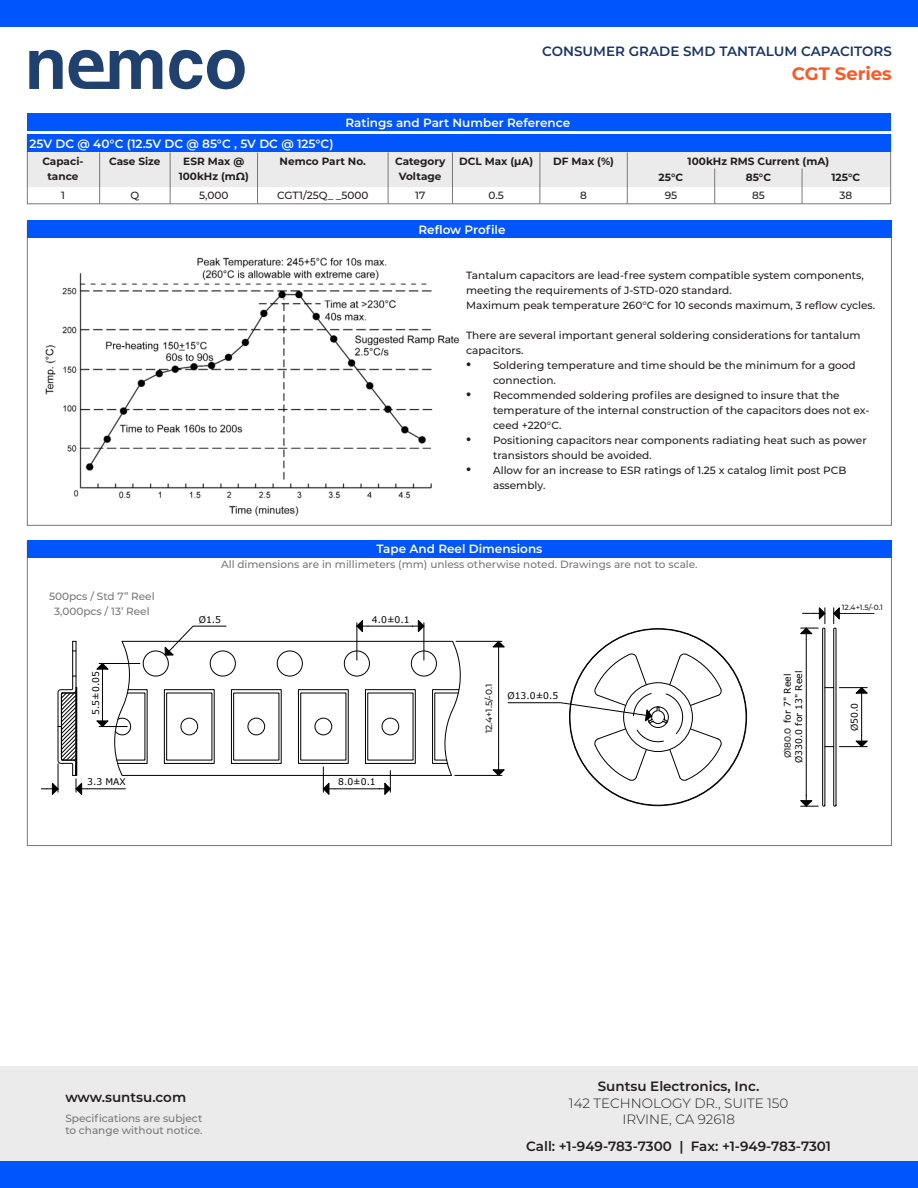
<style>
.page{position:relative;width:918px;height:1188px;background:#fff}
.page>*{position:absolute;margin:0;border:0;box-sizing:border-box;transform-origin:0 0}
.t1{font:700 18px "Montserrat";color:#ff5722}
.t2{font:600 13.5px "Montserrat";color:#231f20}
.t3{font:300 13.5px/16.2px "Montserrat";color:#231f20;text-align:center}
.t4{font:600 13.5px "Montserrat";color:#1a3564}
.t5{font:600 12px "Montserrat";color:#fff}
.t6{font:500 10.5px/15px "Montserrat";color:#231f20}
.t7{font:500 10.5px/12.6px "Montserrat";color:#787878}
.t8{font:700 10.5px/15px "Montserrat";color:#231f20;text-align:center}
.t9{font:9.15px/11.4px "Verdana";color:#000;text-align:center}
.t10{font:500 9px "Montserrat";color:#231f20}
.t11{font:500 7.5px "Montserrat";color:#231f20}
.s1{font-family:"Myriad Pro";font-weight:400;font-size:18px}
</style>
<div class="page">
<div style="left:0;top:1066px;width:918px;height:122px;background:#ebebeb"></div>
<svg style="left:29px;top:50px;width:133px;height:39px"></svg>
<svg style="left:169px;top:50px;width:76px;height:40px"></svg>
<div style="left:0;top:0;width:918px;height:27px;background:#0055fd"></div>
<div style="left:0;top:1161px;width:918px;height:27px;background:#0055fd"></div>
<div style="left:27px;top:113px;width:864px;height:18px;background:#0055fd"></div>
<div style="left:27px;top:152px;width:864px;height:35px;background:#ebebeb"></div>
<div style="left:27px;top:135px;width:864px;height:69px;border:1px solid #787878"></div>
<div style="left:27px;top:135px;width:864px;height:17px;background:#0055fd"></div>
<hr style="left:99px;top:152px;width:1px;height:52px;background:#787878">
<hr style="left:170px;top:152px;width:1px;height:52px;background:#787878">
<hr style="left:257px;top:152px;width:1px;height:52px;background:#787878">
<hr style="left:388px;top:152px;width:1px;height:52px;background:#787878">
<hr style="left:452px;top:152px;width:1px;height:52px;background:#787878">
<hr style="left:540px;top:152px;width:1px;height:52px;background:#787878">
<hr style="left:627px;top:152px;width:1px;height:52px;background:#787878">
<hr style="left:714px;top:169px;width:1px;height:35px;background:#787878">
<hr style="left:802px;top:169px;width:1px;height:35px;background:#787878">
<div style="left:27px;top:220px;width:865px;height:18px;background:#0055fd"></div>
<div style="left:27px;top:540px;width:865px;height:18px;background:#0055fd"></div>
<svg style="left:117px;top:641px;width:315px;height:135px"></svg>
<hr style="left:122px;top:641px;width:331px;height:1px;background:#000">
<hr style="left:456px;top:641px;width:46px;height:1px;background:#000">
<hr style="left:455px;top:775px;width:47px;height:1px;background:#000">
<svg style="left:492px;top:641px;width:230px;height:140px"></svg>
<div style="left:210px;top:651px;width:26px;height:25px;border:1px solid #000;border-radius:50%"></div>
<div style="left:277px;top:651px;width:26px;height:25px;border:1px solid #000;border-radius:50%"></div>
<div style="left:344px;top:651px;width:26px;height:25px;border:1px solid #000;border-radius:50%"></div>
<div style="left:411px;top:651px;width:26px;height:25px;border:1px solid #000;border-radius:50%"></div>
<div style="left:248px;top:718px;width:17px;height:17px;border:1px solid #000;border-radius:50%"></div>
<div style="left:382px;top:718px;width:17px;height:17px;border:1px solid #000;border-radius:50%"></div>
<div style="left:233px;top:693px;width:46px;height:67px;border:1px solid #000"></div>
<div style="left:231px;top:689px;width:50px;height:75px;border:1px solid #000"></div>
<hr style="left:335px;top:789px;width:44px;height:1px;background:#000">
<svg style="left:323px;top:767px;width:12px;height:28px"></svg>
<svg style="left:379px;top:771px;width:12px;height:24px"></svg>
<svg style="left:165px;top:626px;width:62px;height:30px"></svg>
<hr style="left:87px;top:789px;width:38px;height:1px;background:#000">
<div style="left:181px;top:718px;width:17px;height:17px;border:1px solid #000;border-radius:50%"></div>
<div style="left:315px;top:718px;width:17px;height:17px;border:1px solid #000;border-radius:50%"></div>
<div style="left:365px;top:689px;width:50px;height:75px;border:1px solid #000"></div>
<div style="left:166px;top:693px;width:46px;height:67px;border:1px solid #000"></div>
<div style="left:164px;top:689px;width:50px;height:75px;border:1px solid #000"></div>
<div style="left:298px;top:689px;width:50px;height:75px;border:1px solid #000"></div>
<svg style="left:432px;top:641px;width:30px;height:135px"></svg>
<hr style="left:357px;top:623px;width:1px;height:37px;background:#000">
<hr style="left:424px;top:623px;width:1px;height:37px;background:#000">
<hr style="left:368px;top:626px;width:45px;height:1px;background:#000">
<svg style="left:356px;top:620px;width:12px;height:13px"></svg>
<svg style="left:413px;top:620px;width:11px;height:13px"></svg>
<svg style="left:41px;top:641px;width:46px;height:154px"></svg>
<div style="left:61px;top:693px;width:15px;height:67px;border:1px solid #000"></div>
<div style="left:76px;top:687px;width:1px;height:89px;border:1px solid #000"></div>
<svg style="left:800px;top:607px;width:74px;height:200px"></svg>
<hr style="left:99px;top:663px;width:41px;height:1px;background:#000">
<hr style="left:102px;top:675px;width:1px;height:40px;background:#000">
<svg style="left:96px;top:663px;width:13px;height:12px"></svg>
<svg style="left:96px;top:689px;width:52px;height:75px"></svg>
<img style="left:492px;top:671px;width:5px;height:84px">
<img style="left:842px;top:607px;width:32px;height:5px">
<img style="left:45px;top:257px;width:415px;height:260px">
<p class="t4" style="left:542px;top:42px;width:351px">CONSUMER GRADE SMD TANTALUM CAPACITORS</p>
<p class="t5" style="left:345px;top:114px;width:226px">Ratings and Part Number Reference</p>
<h1 class="t1" style="left:792px;top:60px;width:101px">CGT Series</h1>
<p class="t5" style="left:30px;top:136px;width:305px">25V DC @ 40°C (12.5V DC @ 85°C , 5V DC @ 125°C)</p>
<p class="t8" style="left:109px;top:153px;width:53px">Case Size</p>
<p class="t6" style="left:130px;top:187px;width:10px">Q</p>
<p class="t8" style="left:42px;top:153px;width:43px">Capaci&shy;tance</p>
<p class="t6" style="left:61px;top:187px;width:5px">1</p>
<p class="t8" style="left:179px;top:153px;width:72px">ESR Max @<br>100kHz (mΩ)</p>
<p class="t8" style="left:280px;top:153px;width:88px">Nemco Part No.</p>
<p class="t6" style="left:277px;top:187px;width:93px">CGT1/25Q_ _5000</p>
<p class="t6" style="left:199px;top:187px;width:31px">5,000</p>
<p class="t8" style="left:395px;top:153px;width:52px">Category</p>
<p class="t8" style="left:399px;top:168px;width:44px">Voltage</p>
<p class="t6" style="left:415px;top:187px;width:12px">17</p>
<p class="t8" style="left:459px;top:153px;width:76px">DCL Max (µA)</p>
<p class="t8" style="left:553px;top:153px;width:62px">DF Max (%)</p>
<p class="t8" style="left:688px;top:153px;width:143px">100kHz RMS Current (mA)</p>
<p class="t8" style="left:659px;top:169px;width:26px">25°C</p>
<p class="t8" style="left:746px;top:169px;width:27px">85°C</p>
<p class="t8" style="left:832px;top:169px;width:30px">125°C</p>
<p class="t6" style="left:489px;top:187px;width:17px">0.5</p>
<p class="t6" style="left:665px;top:187px;width:14px">95</p>
<p class="t6" style="left:752px;top:187px;width:14px">85</p>
<p class="t6" style="left:839px;top:187px;width:14px">38</p>
<p class="t6" style="left:580px;top:187px;width:8px">8</p>
<p class="t5" style="left:419px;top:221px;width:89px">Reflow Profile</p>
<p class="t6" style="left:466px;top:267px;width:399px">Tantalum capacitors are lead-free system compatible system components, meeting the requirements of J-STD-020 standard.</p>
<p class="t6" style="left:466px;top:297px;width:411px">Maximum peak temperature 260°C for 10 seconds maximum, 3 reflow cycles.</p>
<p class="t6" style="left:466px;top:327px;width:396px">There are several important general soldering considerations for tantalum capacitors.</p>
<p class="t6" style="left:493px;top:357px;width:364px;text-indent:-27px"><span class="s1">•</span> Soldering temperature and time should be the minimum for a good connection.</p>
<p class="t6" style="left:493px;top:387px;width:378px;text-indent:-27px"><span class="s1">•</span> Recommended soldering profiles are designed to insure that the temperature of the internal construction of the capacitors does not ex&shy;ceed +220°C.</p>
<p class="t6" style="left:493px;top:432px;width:375px;text-indent:-27px"><span class="s1">•</span> Positioning capacitors near components radiating heat such as power transistors should be avoided.</p>
<p class="t6" style="left:493px;top:462px;width:355px;text-indent:-27px"><span class="s1">•</span> Allow for an increase to ESR ratings of 1.25 x catalog limit post PCB assembly.</p>
<p class="t7" style="left:49px;top:589px;width:107px">500pcs / Std 7” Reel</p>
<p class="t7" style="left:54px;top:604px;width:97px">3,000pcs / 13’ Reel</p>
<p class="t9" style="left:90px;top:715px;width:45px;rotate:-90deg">5.5±0.05</p>
<p class="t9" style="left:87px;top:776px;width:40px">3.3 MAX</p>
<p class="t5" style="left:376px;top:540px;width:168px">Tape And Reel Dimensions</p>
<p class="t7" style="left:221px;top:558px;width:478px">All dimensions are in millimeters (mm) unless otherwise noted. Drawings are not to scale.</p>
<p class="t9" style="left:199px;top:614px;width:24px">Ø1.5</p>
<p class="t9" style="left:372px;top:614px;width:39px">4.0±0.1</p>
<p class="t9" style="left:338px;top:776px;width:39px">8.0±0.1</p>
<p class="t10" style="left:483px;top:733px;width:51px;rotate:-90deg">12.4+1.5/-0.1</p>
<p class="t9" style="left:486px;top:730px;width:45px;rotate:-90deg">12.0±0.3</p>
<p class="t9" style="left:508px;top:690px;width:52px">Ø13.0±0.5</p>
<p class="t9" style="left:782px;top:763px;width:93px;rotate:-90deg">Ø178.0 for 7" Reel<br>Ø330.0 for 13" Reel</p>
<p class="t10" style="left:781px;top:758px;width:32px;rotate:-90deg">Ø180.0</p>
<p class="t9" style="left:850px;top:601px;width:22px">13.0</p>
<p class="t11" style="left:842px;top:602px;width:43px">12.4+1.5/-0.1</p>
<p class="t9" style="left:849px;top:731px;width:30px;rotate:-90deg">Ø50.0</p>
<p class="t2" style="left:65px;top:1088px;width:122px">www.suntsu.com</p>
<p class="t7" style="left:65px;top:1111px;width:139px">Specifications are subject to change without notice.</p>
<p class="t2" style="left:598px;top:1077px;width:163px">Suntsu Electronics, Inc.</p>
<p class="t3" style="left:569px;top:1094px;width:221px">142 TECHNOLOGY DR., SUITE 150<br>IRVINE, CA 92618</p>
<p class="t2" style="left:526px;top:1137px;width:306px">Call: +1-949-783-7300 | Fax: +1-949-783-7301</p>
</div>
